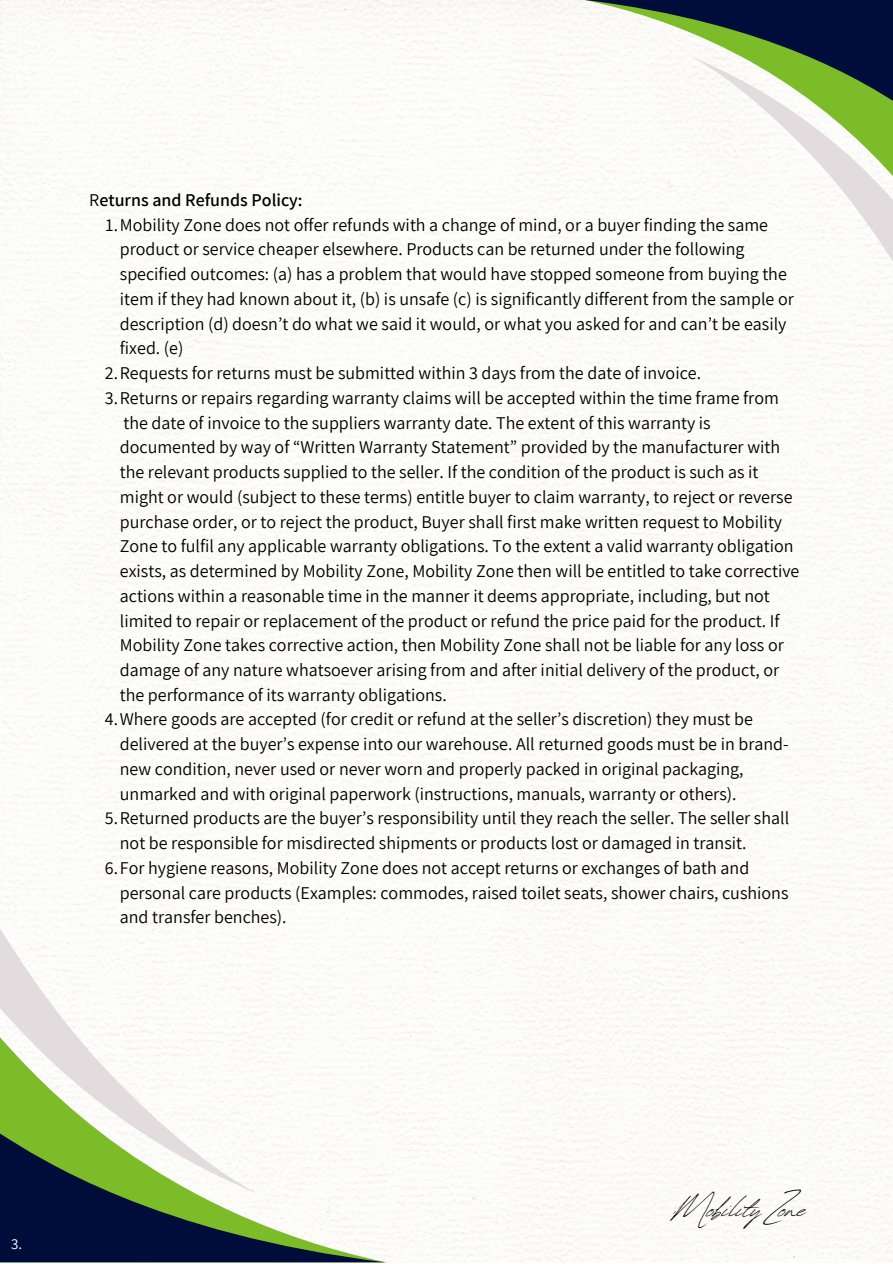
<style>
.page{position:relative;width:893px;height:1264px;background:#fff}
.page>*{position:absolute;margin:0;border:0;box-sizing:border-box;transform-origin:0 0}
.t1{font:40.95px "Revive 80 Signature";color:#000}
.t2{font:18px/24.8px "Assistant";color:#000}
.t3{font:600 18px "Assistant";color:#000}
.t4{font:15px "Assistant";color:#fff}
.s1{font-weight:400}
</style>
<div class="page">
<svg style="left:585px;top:0;width:307px;height:271px"></svg>
<svg style="left:0;top:928px;width:257px;height:109px"></svg>
<svg style="left:0;top:1037px;width:386px;height:96px"></svg>
<svg style="left:0;top:1133px;width:386px;height:129px"></svg>
<p class="t3" style="left:89px;top:187px;width:215px"><span class="s1">R</span>eturns and Refunds Policy:</p>
<p class="t2" style="left:120px;top:212px;width:675px;text-indent:-14px">1.Mobility Zone does not offer refunds with a change of mind, or a buyer finding the same product or service cheaper elsewhere. Products can be returned under the following specified outcomes: (a) has a problem that would have stopped someone from buying the item if they had known about it, (b) is unsafe (c) is significantly different from the sample or description (d) doesn’t do what we said it would, or what you asked for and can’t be easily fixed. (e)</p>
<p class="t2" style="left:105px;top:360px;width:597px">2.Requests for returns must be submitted within 3 days from the date of invoice.</p>
<p class="t2" style="left:120px;top:385px;width:681px;text-indent:-15px">3.Returns or repairs regarding warranty claims will be accepted within the time frame from the date of invoice to the suppliers warranty date. The extent of this warranty is documented by way of “Written Warranty Statement” provided by the manufacturer with the relevant products supplied to the seller. If the condition of the product is such as it might or would (subject to these terms) entitle buyer to claim warranty, to reject or reverse purchase order, or to reject the product, Buyer shall first make written request to Mobility Zone to fulfil any applicable warranty obligations. To the extent a valid warranty obligation exists, as determined by Mobility Zone, Mobility Zone then will be entitled to take corrective actions within a reasonable time in the manner it deems appropriate, including, but not limited to repair or replacement of the product or refund the price paid for the product. If Mobility Zone takes corrective action, then Mobility Zone shall not be liable for any loss or damage of any nature whatsoever arising from and after initial delivery of the product, or the performance of its warranty obligations.</p>
<p class="t2" style="left:120px;top:706px;width:670px;text-indent:-15px">4.Where goods are accepted (for credit or refund at the seller’s discretion) they must be delivered at the buyer’s expense into our warehouse. All returned goods must be in brand&shy;new condition, never used or never worn and properly packed in original packaging, unmarked and with original paperwork (instructions, manuals, warranty or others).</p>
<p class="t2" style="left:120px;top:805px;width:670px;text-indent:-15px">5.Returned products are the buyer’s responsibility until they reach the seller. The seller shall not be responsible for misdirected shipments or products lost or damaged in transit.</p>
<p class="t2" style="left:120px;top:855px;width:670px;text-indent:-15px">6.For hygiene reasons, Mobility Zone does not accept returns or exchanges of bath and personal care products (Examples: commodes, raised toilet seats, shower chairs, cushions and transfer benches).</p>
<p class="t4" style="left:11px;top:1233px;width:12px">3.</p>
<p class="t1" style="left:673px;top:1177px;width:134px">Mobility Zone</p>
</div>
